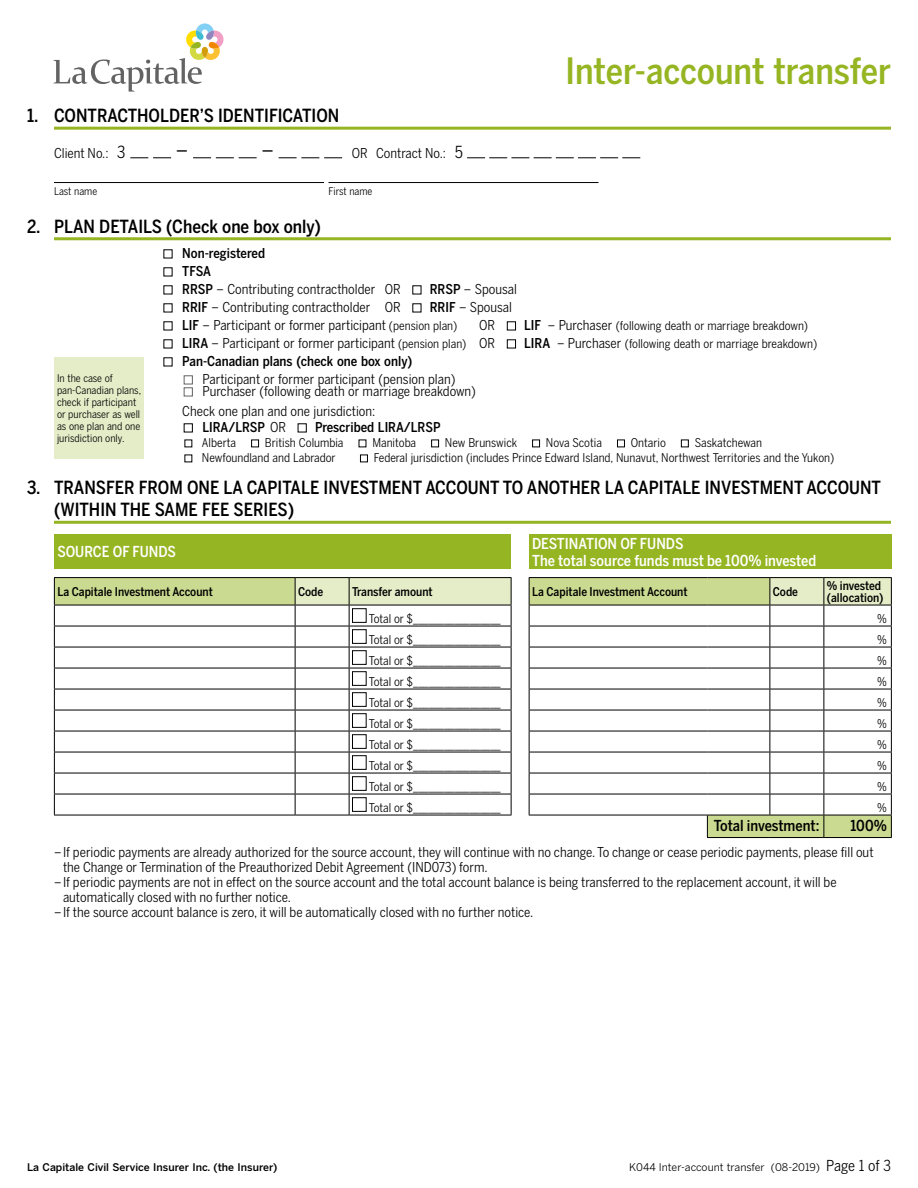
<style>
.page{position:relative;width:918px;height:1188px;background:#fff}
.page>*{position:absolute;margin:0;border:0;box-sizing:border-box;transform-origin:0 0}
.t1{font:500 36px "Benton Sans Cond";color:#96b522}
.t2{font:22.5px "Benton Sans Cond";color:#000}
.t3{font:500 18px/22.5px "Benton Sans Cond";color:#000}
.t4{font:500 15px/16.5px "Benton Sans Cond";color:#fff}
.t5{font:500 15px "Benton Sans Cond";color:#000}
.t6{font:13.5px/18px "Benton Sans Cond";color:#000}
.t7{font:500 13.5px "Benton Sans Cond";color:#000}
.t8{font:12px "Benton Sans Cond";color:#000}
.t9{font:500 12px/12px "Benton Sans Cond";color:#000}
.t10{font:10.5px/12px "Benton Sans Cond";color:#000}
.t11{font:500 10.5px "Benton Sans";color:#000}
.t12{font:10.5px "Benton Sans";color:#000}
.s1{font-size:16.5px}
.s2{font-weight:500}
.s3{font-size:12px}
.s4{font-weight:500;font-size:13.5px}
.s5{font-size:13.5px}
.s6{font-family:"Benton Sans Cond";font-size:15px}
</style>
<div class="page">
<svg style="left:54px;top:23px;width:170px;height:69px"></svg>
<hr style="left:54px;top:127px;width:837px;height:3px;background:#96b522">
<hr style="left:54px;top:237px;width:837px;height:3px;background:#96b522">
<hr style="left:54px;top:521px;width:837px;height:3px;background:#96b522">
<svg style="left:130px;top:157px;width:41px;height:1px"></svg>
<svg style="left:193px;top:157px;width:64px;height:1px"></svg>
<svg style="left:279px;top:157px;width:63px;height:1px"></svg>
<svg style="left:467px;top:157px;width:173px;height:1px"></svg>
<hr style="left:54px;top:182px;width:270px;height:1px;background:#000">
<hr style="left:328px;top:182px;width:270px;height:1px;background:#000">
<div style="left:507px;top:321px;width:9px;height:9px;border:1px solid #000"></div>
<div style="left:507px;top:339px;width:9px;height:9px;border:1px solid #000"></div>
<div style="left:184px;top:375px;width:9px;height:9px;border:1px solid #646363"></div>
<div style="left:184px;top:387px;width:9px;height:9px;border:1px solid #646363"></div>
<div style="left:184px;top:423px;width:9px;height:9px;border:1px solid #000"></div>
<div style="left:298px;top:423px;width:9px;height:9px;border:1px solid #000"></div>
<div style="left:251px;top:440px;width:8px;height:7px;border:1px solid #000"></div>
<div style="left:431px;top:440px;width:8px;height:7px;border:1px solid #000"></div>
<div style="left:532px;top:440px;width:8px;height:7px;border:1px solid #000"></div>
<div style="left:617px;top:440px;width:8px;height:7px;border:1px solid #000"></div>
<div style="left:681px;top:440px;width:8px;height:7px;border:1px solid #000"></div>
<div style="left:360px;top:455px;width:8px;height:7px;border:1px solid #000"></div>
<div style="left:54px;top:534px;width:457px;height:35px;background:#96b522"></div>
<div style="left:529px;top:534px;width:362px;height:35px;background:#96b522"></div>
<svg style="left:55px;top:578px;width:240px;height:237px"></svg>
<hr style="left:54px;top:577px;width:241px;height:1px;background:#000">
<hr style="left:295px;top:577px;width:54px;height:1px;background:#000">
<hr style="left:349px;top:577px;width:163px;height:1px;background:#000">
<hr style="left:529px;top:577px;width:178px;height:1px;background:#000">
<hr style="left:707px;top:577px;width:63px;height:1px;background:#000">
<hr style="left:770px;top:577px;width:54px;height:1px;background:#000">
<hr style="left:824px;top:577px;width:68px;height:1px;background:#000">
<hr style="left:54px;top:605px;width:241px;height:1px;background:#000">
<hr style="left:54px;top:626px;width:241px;height:1px;background:#000">
<hr style="left:54px;top:647px;width:241px;height:1px;background:#000">
<hr style="left:54px;top:668px;width:241px;height:1px;background:#000">
<hr style="left:54px;top:689px;width:241px;height:1px;background:#000">
<hr style="left:54px;top:710px;width:241px;height:1px;background:#000">
<hr style="left:54px;top:731px;width:241px;height:1px;background:#000">
<hr style="left:54px;top:752px;width:241px;height:1px;background:#000">
<hr style="left:54px;top:773px;width:241px;height:1px;background:#000">
<hr style="left:54px;top:794px;width:241px;height:1px;background:#000">
<svg style="left:54px;top:578px;width:1px;height:237px"></svg>
<hr style="left:54px;top:815px;width:241px;height:1px;background:#000">
<hr style="left:707px;top:837px;width:63px;height:1px;background:#000">
<hr style="left:770px;top:837px;width:54px;height:1px;background:#000">
<hr style="left:824px;top:837px;width:68px;height:1px;background:#000">
<svg style="left:295px;top:578px;width:597px;height:259px"></svg>
<div style="left:54px;top:357px;width:90px;height:102px;background:#e5ecc8"></div>
<h3 class="t3" style="left:27px;top:104px;width:314px">1. CONTRACTHOLDER’S IDENTIFICATION</h3>
<p class="t6" style="left:54px;top:144px;width:73px">Client No.: <span class="s1">3</span></p>
<h2 class="t2" style="left:176px;top:137px;width:14px">–</h2>
<h2 class="t2" style="left:261px;top:137px;width:14px">–</h2>
<p class="t6" style="left:352px;top:144px;width:113px">OR Contract No.: <span class="s1">5</span></p>
<p class="t10" style="left:54px;top:185px;width:45px">Last name</p>
<p class="t10" style="left:329px;top:185px;width:46px">First name</p>
<h3 class="t3" style="left:27px;top:215px;width:296px">2. PLAN DETAILS (Check one box only)</h3>
<p class="t6" style="left:182px;top:244px;width:220px"><span class="s2">Non-registered<br>TFSA<br>RRSP</span> – Contributing contractholder OR</p>
<p class="t6" style="left:430px;top:280px;width:89px"><span class="s2">RRSP</span> – Spousal</p>
<h1 class="t1" style="left:565px;top:50px;width:327px">Inter-account transfer</h1>
<p class="t6" style="left:182px;top:298px;width:220px"><span class="s2">RRIF</span> – Contributing contractholder OR</p>
<p class="t6" style="left:182px;top:298px;width:331px;text-indent:248px"><span class="s2">RRIF</span> – Spousal<br><span class="s2">LIF</span> – Participant or former participant <span class="s3">(pension plan)</span></p>
<p class="t6" style="left:479px;top:316px;width:18px">OR</p>
<p class="t8" style="left:524px;top:319px;width:285px"><span class="s4">LIF</span> <span class="s5">– Purchaser</span> (following death or marriage breakdown)</p>
<p class="t6" style="left:182px;top:334px;width:315px"><span class="s2">LIRA</span> – Participant or former participant <span class="s3">(pension plan)</span> OR</p>
<p class="t8" style="left:524px;top:337px;width:294px"><span class="s4">LIRA</span> <span class="s5">– Purchaser</span> (following death or marriage breakdown)</p>
<p class="t7" style="left:182px;top:354px;width:232px">Pan-Canadian plans (check one box only)</p>
<p class="t6" style="left:202px;top:373px;width:275px;line-height:12px">Participant or former participant (pension plan)<br>Purchaser (following death or marriage breakdown)</p>
<p class="t6" style="left:202px;top:402px;width:174px;line-height:16.6px;text-indent:-20px">Check one plan and one jurisdiction:<br><span class="s2">LIRA/LRSP</span> OR</p>
<p class="t10" style="left:57px;top:372px;width:86px">In the case of pan-Canadian plans, check if participant or purchaser as well as one plan and one jurisdiction only.</p>
<p class="t7" style="left:315px;top:420px;width:127px">Prescribed LIRA/LRSP</p>
<p class="t8" style="left:202px;top:436px;width:36px">Alberta</p>
<p class="t8" style="left:265px;top:436px;width:80px">British Columbia</p>
<p class="t8" style="left:372px;top:436px;width:45px">Manitoba</p>
<p class="t8" style="left:445px;top:436px;width:74px">New Brunswick</p>
<p class="t8" style="left:546px;top:436px;width:58px">Nova Scotia</p>
<p class="t8" style="left:631px;top:436px;width:37px">Ontario</p>
<p class="t8" style="left:695px;top:436px;width:69px">Saskatchewan</p>
<p class="t8" style="left:202px;top:451px;width:135px">Newfoundland and Labrador</p>
<p class="t8" style="left:374px;top:451px;width:462px">Federal jurisdiction (includes Prince Edward Island, Nunavut, Northwest Territories and the Yukon)</p>
<h3 class="t3" style="left:54px;top:476px;width:829px;text-indent:-27px">3. TRANSFER FROM ONE LA CAPITALE INVESTMENT ACCOUNT TO ANOTHER LA CAPITALE INVESTMENT ACCOUNT (WITHIN THE SAME FEE SERIES)</h3>
<p class="t4" style="left:57px;top:544px;width:120px">SOURCE OF FUNDS</p>
<p class="t4" style="left:532px;top:535px;width:286px">DESTINATION OF FUNDS<br>The total source funds must be 100% invested</p>
<p class="t9" style="left:57px;top:586px;width:157px">La Capitale Investment Account</p>
<p class="t9" style="left:298px;top:586px;width:27px">Code</p>
<p class="t9" style="left:352px;top:586px;width:82px">Transfer amount</p>
<p class="t9" style="left:532px;top:586px;width:157px">La Capitale Investment Account</p>
<p class="t9" style="left:773px;top:586px;width:27px">Code</p>
<p class="t9" style="left:827px;top:580px;width:58px">% invested (allocation)</p>
<p class="t8" style="left:369px;top:611px;width:133px">Total or $_________________</p>
<p class="t8" style="left:877px;top:612px;width:11px">%</p>
<p class="t8" style="left:369px;top:632px;width:133px">Total or $_________________</p>
<p class="t8" style="left:877px;top:633px;width:11px">%</p>
<p class="t8" style="left:369px;top:653px;width:133px">Total or $_________________</p>
<p class="t8" style="left:877px;top:654px;width:11px">%</p>
<p class="t8" style="left:369px;top:674px;width:133px">Total or $_________________</p>
<p class="t8" style="left:877px;top:675px;width:11px">%</p>
<p class="t8" style="left:369px;top:695px;width:133px">Total or $_________________</p>
<p class="t8" style="left:877px;top:696px;width:11px">%</p>
<p class="t8" style="left:369px;top:716px;width:133px">Total or $_________________</p>
<p class="t8" style="left:877px;top:717px;width:11px">%</p>
<p class="t8" style="left:369px;top:737px;width:133px">Total or $_________________</p>
<p class="t8" style="left:877px;top:738px;width:11px">%</p>
<p class="t8" style="left:369px;top:758px;width:133px">Total or $_________________</p>
<p class="t8" style="left:877px;top:759px;width:11px">%</p>
<p class="t8" style="left:369px;top:779px;width:133px">Total or $_________________</p>
<p class="t8" style="left:877px;top:780px;width:11px">%</p>
<p class="t8" style="left:369px;top:800px;width:133px">Total or $_________________</p>
<p class="t8" style="left:877px;top:801px;width:11px">%</p>
<p class="t5" style="left:714px;top:817px;width:107px">Total investment:</p>
<p class="t5" style="left:851px;top:817px;width:38px">100%</p>
<p class="t6" style="left:54px;top:843px;width:821px">–If periodic payments are already authorized for the source account, they will continue with no change. To change or cease periodic payments, please fill out</p>
<p class="t6" style="left:63px;top:858px;width:426px">the Change or Termination of the Preauthorized Debit Agreement (IND073) form.</p>
<p class="t6" style="left:54px;top:873px;width:784px">–If periodic payments are not in effect on the source account and the total account balance is being transferred to the replacement account, it will be</p>
<p class="t6" style="left:63px;top:888px;width:229px">automatically closed with no further notice.</p>
<p class="t6" style="left:54px;top:903px;width:481px">–If the source account balance is zero, it will be automatically closed with no further notice.</p>
<p class="t11" style="left:27px;top:1161px;width:252px">La Capitale Civil Service Insurer Inc. (the Insurer)</p>
<p class="t12" style="left:629px;top:1161px;width:263px">K044 Inter-account transfer (08-2019) <span class="s6">Page 1 of 3</span></p>
</div>
